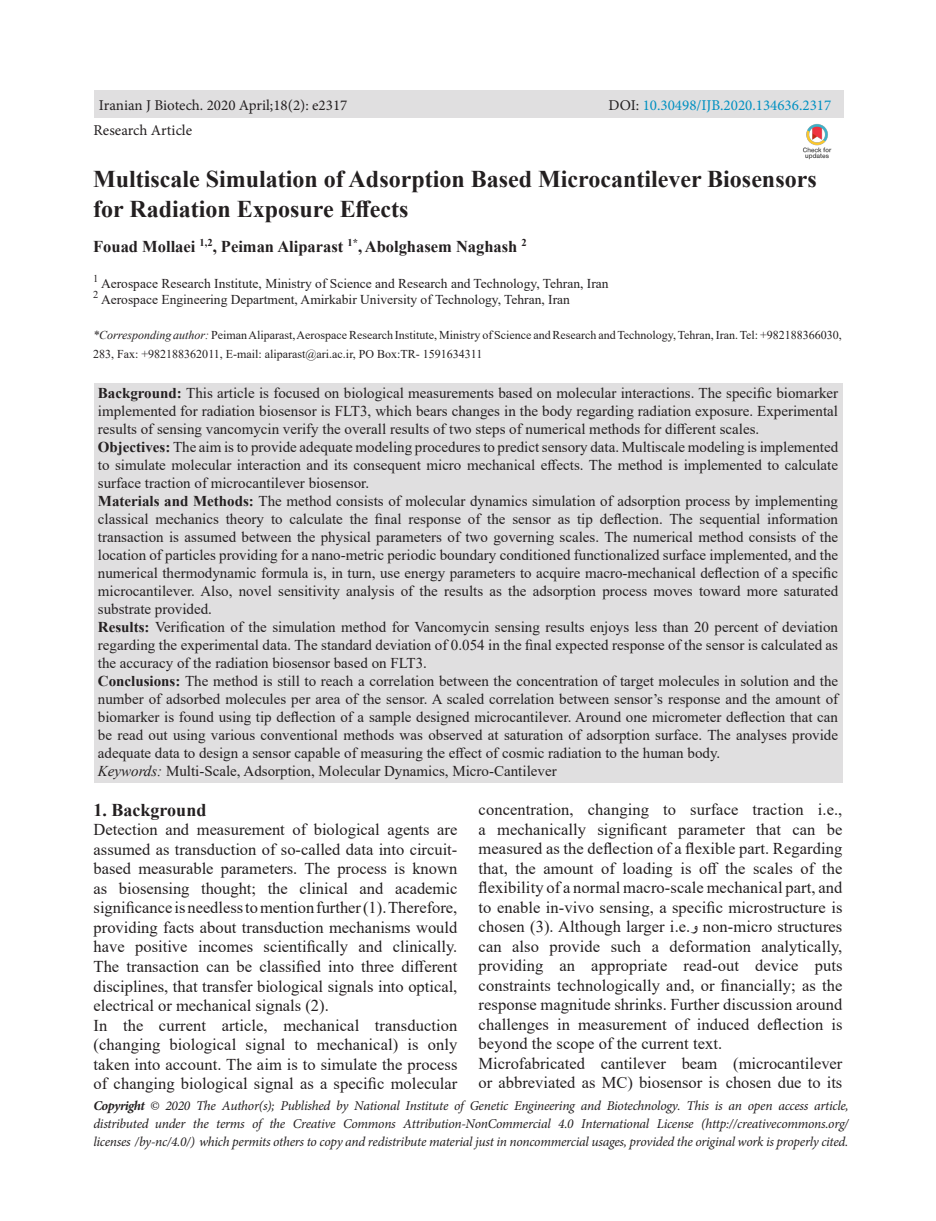
<style>
.page{position:relative;width:936px;height:1221px;background:#fff}
.page>*{position:absolute;margin:0;border:0;box-sizing:border-box;transform-origin:0 0}
.Main_Title{font:700 24px/30px "Times New Roman";color:#231f20}
.Titr_1{font:700 18px "Times New Roman";color:#231f20}
.Text{font:16.5px/19.5px "Times New Roman";color:#231f20;text-align:justify}
.Author{font:700 16.5px "Times New Roman";color:#231f20}
.Abstract{font:15px/18px "Times New Roman";color:#231f20;text-align:justify}
.t1{font:15px "Minion Pro";color:#231f20}
.t2{font:15px "Minion Pro";color:#0090c1}
.Author-2{font:italic 13.5px/18px "Minion Pro";letter-spacing:-.02em;color:#231f20;text-align:justify}
.Uni{font:13.5px "Times New Roman";color:#231f20}
.Corresponding{font:12px/19.5px "Times New Roman";color:#231f20}
.s1{color:#231f20}
.s2{font-style:italic}
.s3{font-weight:700}
</style>
<div class="page">
<div style="left:94px;top:383px;width:748px;height:399px;background:#e0dfe0"></div>
<div style="left:94px;top:90px;width:749px;height:28px;background:#e0dfe0"></div>
<img style="left:802px;top:124px;width:29px;height:36px">
<p class="t1" style="left:99px;top:95px;width:250px">Iranian J Biotech. 2020 April;18(2): e2317</p>
<p class="t2" style="left:608px;top:95px;width:224px"><span class="s1">DOI:</span> 10.30498/IJB.2020.134636.2317</p>
<p class="t1" style="left:94px;top:120px;width:100px">Research Article</p>
<p class="Main_Title" style="left:93px;top:163px;width:725px">Multiscale Simulation of Adsorption Based Microcantilever Biosensors for Radiation Exposure Effects</p>
<p class="Author" style="left:93px;top:234px;width:435px">Fouad Mollaei <sup>1,2</sup>, Peiman Aliparast <sup>1*</sup>, Abolghasem Naghash <sup>2</sup></p>
<p class="Uni" style="left:93px;top:273px;width:517px"><sup>1</sup> Aerospace Research Institute, Ministry of Science and Research and Technology, Tehran, Iran</p>
<p class="Uni" style="left:93px;top:290px;width:478px"><sup>2</sup> Aerospace Engineering Department, Amirkabir University of Technology, Tehran, Iran</p>
<p class="Corresponding" style="left:93px;top:324px;width:750px"><span class="s2">*Corresponding author:</span> Peiman Aliparast, Aerospace Research Institute, Ministry of Science and Research and Technology, Tehran, Iran. Tel: +982188366030,<br>283, Fax: +982188362011, E-mail: aliparast@ari.ac.ir, PO Box:TR- 1591634311</p>
<p class="Abstract" style="left:98px;top:383px;width:741px"><span class="s3">Background:</span> This article is focused on biological measurements based on molecular interactions. The specific biomarker implemented for radiation biosensor is FLT3, which bears changes in the body regarding radiation exposure. Experimental results of sensing vancomycin verify the overall results of two steps of numerical methods for different scales.</p>
<p class="Abstract" style="left:98px;top:437px;width:741px"><span class="s3">Objectives:</span> The aim is to provide adequate modeling procedures to predict sensory data. Multiscale modeling is implemented to simulate molecular interaction and its consequent micro mechanical effects. The method is implemented to calculate surface traction of microcantilever biosensor.</p>
<p class="Abstract" style="left:98px;top:491px;width:741px"><span class="s3">Materials and Methods:</span> The method consists of molecular dynamics simulation of adsorption process by implementing classical mechanics theory to calculate the final response of the sensor as tip deflection. The sequential information transaction is assumed between the physical parameters of two governing scales. The numerical method consists of the location of particles providing for a nano-metric periodic boundary conditioned functionalized surface implemented, and the numerical thermodynamic formula is, in turn, use energy parameters to acquire macro-mechanical deflection of a specific microcantilever. Also, novel sensitivity analysis of the results as the adsorption process moves toward more saturated substrate provided.</p>
<p class="Abstract" style="left:98px;top:617px;width:741px"><span class="s3">Results:</span> Verification of the simulation method for Vancomycin sensing results enjoys less than 20 percent of deviation regarding the experimental data. The standard deviation of 0.054 in the final expected response of the sensor is calculated as the accuracy of the radiation biosensor based on FLT3.</p>
<p class="Abstract" style="left:98px;top:671px;width:741px"><span class="s3">Conclusions:</span> The method is still to reach a correlation between the concentration of target molecules in solution and the number of adsorbed molecules per area of the sensor. A scaled correlation between sensor’s response and the amount of biomarker is found using tip deflection of a sample designed microcantilever. Around one micrometer deflection that can be read out using various conventional methods was observed at saturation of adsorption surface. The analyses provide adequate data to design a sensor capable of measuring the effect of cosmic radiation to the human body.</p>
<p class="Abstract" style="left:98px;top:761px;width:460px"><span class="s2">Keywords:</span> Multi-Scale, Adsorption, Molecular Dynamics, Micro-Cantilever</p>
<p class="Titr_1" style="left:94px;top:796px;width:114px">1. Background</p>
<p class="Text" style="left:94px;top:819px;width:365px">Detection and measurement of biological agents are assumed as transduction of so-called data into circuit&shy;based measurable parameters. The process is known as biosensing thought; the clinical and academic significance is needless to mention further (1). Therefore, providing facts about transduction mechanisms would have positive incomes scientifically and clinically.<br>The transaction can be classified into three different disciplines, that transfer biological signals into optical, electrical or mechanical signals (2).</p>
<p class="Text" style="left:94px;top:1014px;width:365px">In the current article, mechanical transduction (changing biological signal to mechanical) is only taken into account. The aim is to simulate the process of changing biological signal as a specific molecular</p>
<p class="Text" style="left:478px;top:799px;width:365px">concentration, changing to surface traction i.e., a mechanically significant parameter that can be measured as the deflection of a flexible part. Regarding that, the amount of loading is off the scales of the flexibility of a normal macro-scale mechanical part, and to enable in-vivo sensing, a specific microstructure is chosen (3). Although larger i.e.و non-micro structures can also provide such a deformation analytically, providing an appropriate read-out device puts constraints technologically and, or financially; as the response magnitude shrinks. Further discussion around challenges in measurement of induced deflection is beyond the scope of the current text.</p>
<p class="Text" style="left:478px;top:1052px;width:365px">Microfabricated cantilever beam (microcantilever or abbreviated as MC) biosensor is chosen due to its</p>
<p class="Author-2" style="left:93px;top:1096px;width:757px"><span class="s3">Copyright</span> © 2020 The Author(s); Published by National Institute of Genetic Engineering and Biotechnology. This is an open access article, distributed under the terms of the Creative Commons Attribution-NonCommercial 4.0 International License (http://creativecommons.org/ licenses /by-nc/4.0/) which permits others to copy and redistribute material just in noncommercial usages, provided the original work is properly cited.</p>
</div>
